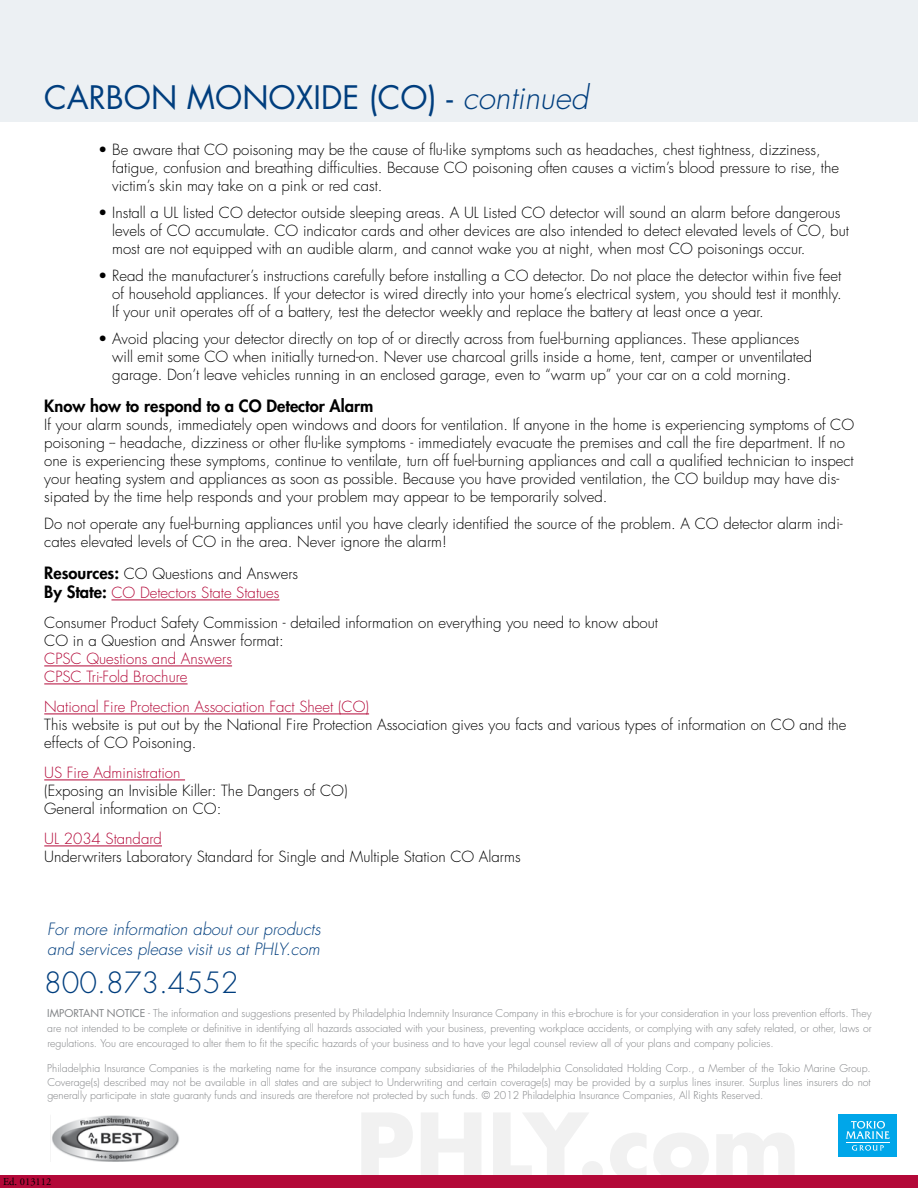
<style>
.page{position:relative;width:918px;height:1188px;background:#fff}
.page>*{position:absolute;margin:0;border:0;box-sizing:border-box;transform-origin:0 0}
.t1{font:31.5px "Futura";color:#003e7e}
.t2{font:300 28.5px "Futura";color:#003e7e}
.t3{font:italic 300 16.5px/19.8px "Futura";color:#003e7e}
.t4{font:800 16.5px "Futura";color:#000}
.t5{font:300 15px/18px "Futura";color:#000}
.t6{font:300 15px/19.8px "Futura";color:#b30838}
.t7{font:300 10.5px/15px "Futura";color:#808285;text-align:justify}
.t8{font:10.5px "Adobe Garamond Pro";color:#000}
.s1{font-weight:300;font-style:italic}
.s2{font-weight:800;font-size:16.5px;color:#000}
.s3{color:#000}
.s4{font-weight:400}
</style>
<div class="page">
<div style="left:0;top:1175px;width:918px;height:13px;background:#b30838"></div>
<img style="left:52px;top:1115px;width:127px;height:46px">
<div style="left:839px;top:1114px;width:58px;height:42px;background:#00a6e9"></div>
<hr style="left:846px;top:1142px;width:44px;height:1px;background:#fff">
<svg style="left:846px;top:1121px;width:44px;height:18px"></svg>
<svg style="left:852px;top:1145px;width:32px;height:6px"></svg>
<div style="left:0;top:0;width:918px;height:122px;background:#ecf0f3"></div>
<hr style="left:111px;top:600px;width:168px;height:1px;background:#b30838">
<hr style="left:44px;top:666px;width:188px;height:1px;background:#b30838">
<hr style="left:44px;top:684px;width:144px;height:1px;background:#b30838">
<hr style="left:44px;top:714px;width:325px;height:1px;background:#b30838">
<hr style="left:44px;top:780px;width:141px;height:1px;background:#b30838">
<hr style="left:44px;top:846px;width:118px;height:1px;background:#b30838">
<h1 class="t1" style="left:44px;top:77px;width:546px">CARBON MONOXIDE (CO) - <span class="s1">continued</span></h1>
<p class="t5" style="left:112px;top:141px;width:728px;text-indent:-14px">• Be aware that CO poisoning may be the cause of flu-like symptoms such as headaches, chest tightness, dizziness, fatigue, confusion and breathing difficulties. Because CO poisoning often causes a victim’s blood pressure to rise, the victim’s skin may take on a pink or red cast.</p>
<p class="t5" style="left:112px;top:204px;width:738px;text-indent:-14px">• Install a UL listed CO detector outside sleeping areas. A UL Listed CO detector will sound an alarm before dangerous levels of CO accumulate. CO indicator cards and other devices are also intended to detect elevated levels of CO, but most are not equipped with an audible alarm, and cannot wake you at night, when most CO poisonings occur.</p>
<p class="t5" style="left:112px;top:267px;width:731px;text-align:justify;text-indent:-14px">• Read the manufacturer’s instructions carefully before installing a CO detector. Do not place the detector within five feet of household appliances. If your detector is wired directly into your home’s electrical system, you should test it monthly.<br>If your unit operates off of a battery, test the detector weekly and replace the battery at least once a year.</p>
<p class="t5" style="left:112px;top:330px;width:701px;text-indent:-14px">• Avoid placing your detector directly on top of or directly across from fuel-burning appliances. These appliances will emit some CO when initially turned-on. Never use charcoal grills inside a home, tent, camper or unventilated garage. Don’t leave vehicles running in an enclosed garage, even to “warm up” your car on a cold morning.</p>
<p class="t4" style="left:44px;top:395px;width:331px">Know how to respond to a CO Detector Alarm</p>
<p class="t5" style="left:44px;top:416px;width:811px">If your alarm sounds, immediately open windows and doors for ventilation. If anyone in the home is experiencing symptoms of CO poisoning -- headache, dizziness or other flu-like symptoms - immediately evacuate the premises and call the fire department. If no one is experiencing these symptoms, continue to ventilate, turn off fuel-burning appliances and call a qualified technician to inspect your heating system and appliances as soon as possible. Because you have provided ventilation, the CO buildup may have dis&shy;sipated by the time help responds and your problem may appear to be temporarily solved.</p>
<p class="t5" style="left:44px;top:515px;width:800px">Do not operate any fuel-burning appliances until you have clearly identified the source of the problem. A CO detector alarm indi&shy;cates elevated levels of CO in the area. Never ignore the alarm!</p>
<p class="t6" style="left:44px;top:564px;width:255px"><span class="s2">Resources:</span> <span class="s3">CO Questions and Answers<br></span><span class="s2">By State:</span> CO Detectors State Statues</p>
<p class="t5" style="left:44px;top:614px;width:615px">Consumer Product Safety Commission - detailed information on everything you need to know about<br>CO in a Question and Answer format:</p>
<p class="t6" style="left:44px;top:650px;width:189px;line-height:18px">CPSC Questions and Answers<br>CPSC Tri-Fold Brochure</p>
<p class="t6" style="left:44px;top:698px;width:326px">National Fire Protection Association Fact Sheet (CO)</p>
<p class="t5" style="left:44px;top:716px;width:804px">This website is put out by the National Fire Protection Association gives you facts and various types of information on CO and the effects of CO Poisoning.</p>
<p class="t6" style="left:44px;top:764px;width:138px">US Fire Administration</p>
<p class="t5" style="left:44px;top:782px;width:305px">(Exposing an Invisible Killer: The Dangers of CO)<br>General information on CO:</p>
<p class="t6" style="left:44px;top:830px;width:119px">UL 2034 Standard</p>
<p class="t5" style="left:44px;top:848px;width:478px">Underwriters Laboratory Standard for Single and Multiple Station CO Alarms</p>
<p class="t3" style="left:47px;top:919px;width:275px">For more information about our products and services please visit us at PHLY.com</p>
<h2 class="t2" style="left:44px;top:965px;width:196px">800.873.4552</h2>
<p class="t7" style="left:47px;top:1006px;width:826px"><span class="s4">IMPORTANT NOTICE</span> - The information and suggestions presented by Philadelphia Indemnity Insurance Company in this e-brochure is for your consideration in your loss prevention efforts. They are not intended to be complete or definitive in identifying all hazards associated with your business, preventing workplace accidents, or complying with any safety related, or other, laws or regulations. You are encouraged to alter them to fit the specific hazards of your business and to have your legal counsel review all of your plans and company policies.</p>
<p class="t7" style="left:47px;top:1062px;width:825px;line-height:13.5px">Philadelphia Insurance Companies is the marketing name for the insurance company subsidiaries of the Philadelphia Consolidated Holding Corp., a Member of the Tokio Marine Group.<br>Coverage(s) described may not be available in all states and are subject to Underwriting and certain coverage(s) may be provided by a surplus lines insurer. Surplus lines insurers do not generally participate in state guaranty funds and insureds are therefore not protected by such funds. © 2012 Philadelphia Insurance Companies, All Rights Reserved.</p>
<p class="t8" style="left:3px;top:1176px;width:50px">Ed. 013112</p>
</div>
